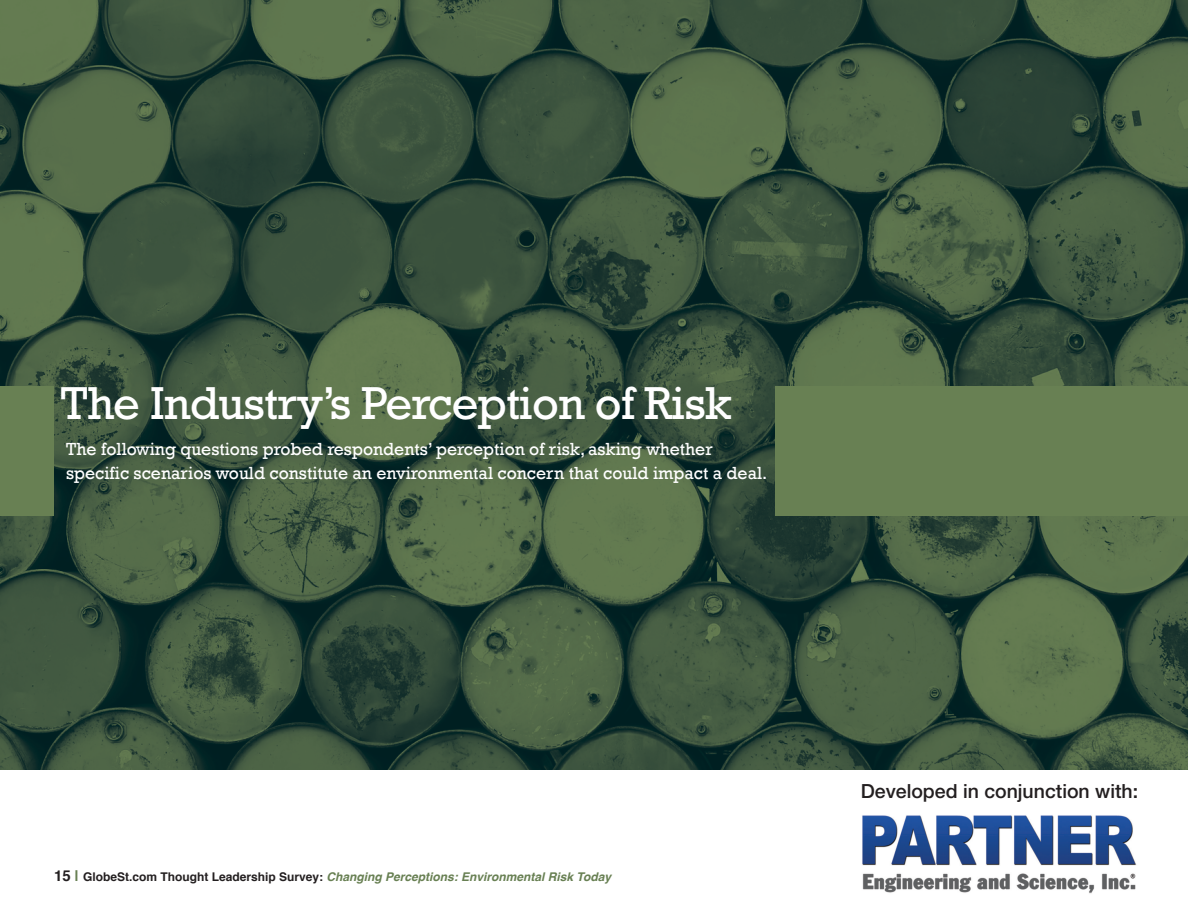
<style>
.page{position:relative;width:1188px;height:918px;background:#fff}
.page>*{position:absolute;margin:0;border:0;box-sizing:border-box;transform-origin:0 0}
.t1{font:46.95px "Rockwell Std";letter-spacing:-.02em;color:#fff}
.t2{font:500 19.5px "Helvetica Neue LT Std";color:#231f20}
.t3{font:18px/24px "Rockwell";color:#fff}
.t4{font:italic 700 12px "Helvetica";color:#688053}
.s1{font-style:normal;font-size:15px;color:#231f20}
.s2{font-style:normal;font-size:15px}
.s3{font-style:normal;color:#231f20}
</style>
<div class="page">
<img style="left:0;top:0;width:1188px;height:770px">
<div style="left:775px;top:386px;width:413px;height:130px;background:#688053"></div>
<div style="left:0;top:386px;width:54px;height:130px;background:#688053"></div>
<img style="left:862px;top:815px;width:275px;height:79px">
<p class="t1" style="left:61px;top:376px;width:673px">The Industry’s Perception of Risk</p>
<p class="t3" style="left:66px;top:437px;width:703px">The following questions probed respondents’ perception of risk, asking whether specific scenarios would constitute an environmental concern that could impact a deal.</p>
<p class="t4" style="left:54px;top:867px;width:559px"><span class="s1">15</span> <span class="s2">|</span> <span class="s3">GlobeSt.com Thought Leadership Survey:</span> Changing Perceptions: Environmental Risk Today</p>
<p class="t2" style="left:861px;top:780px;width:279px">Developed in conjunction with:</p>
</div>
